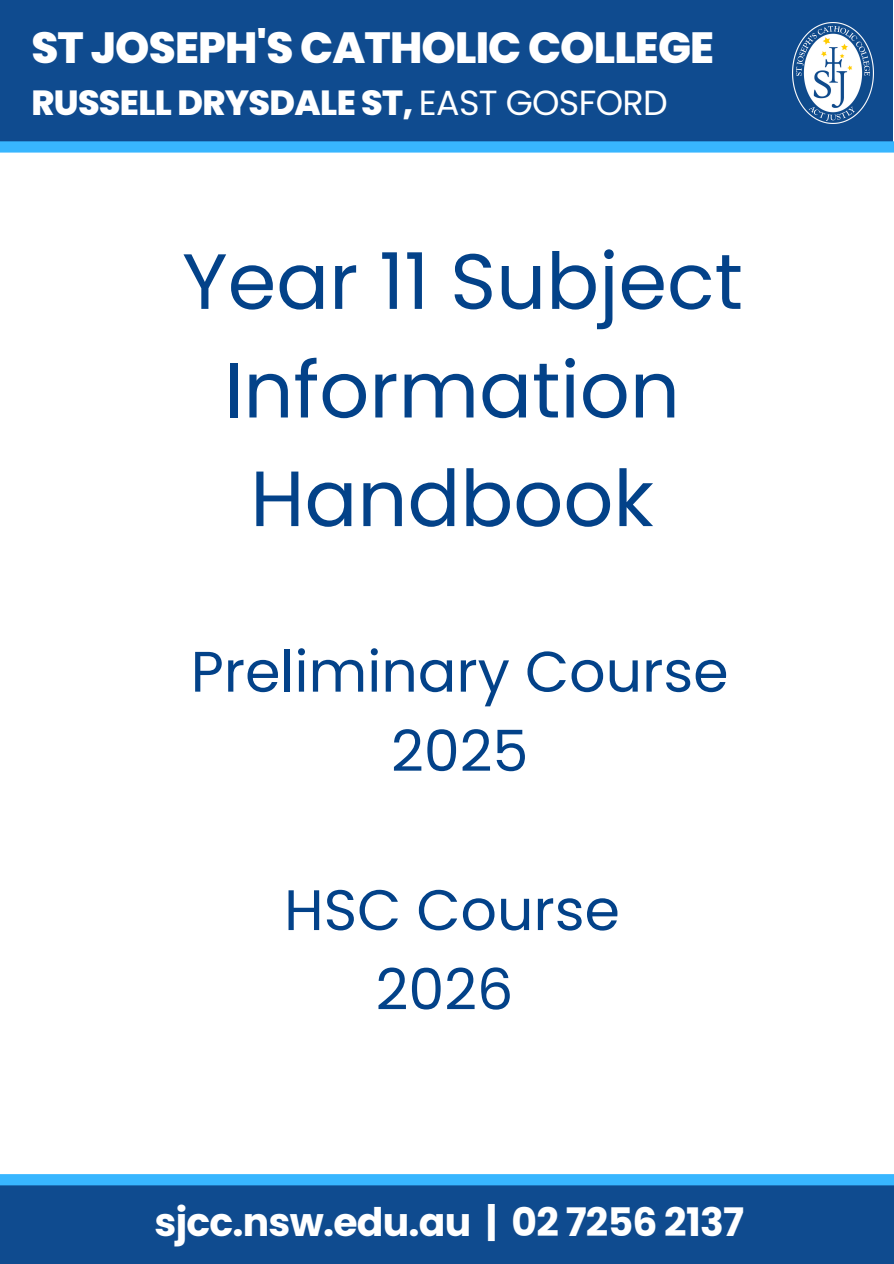
<style>
.page{position:relative;width:894px;height:1264px;background:#fff}
.page>*{position:absolute;margin:0;border:0;box-sizing:border-box;transform-origin:0 0}
.t1{font:78.15px/108.6px "Poppins";color:#034289;text-align:center}
.t2{font:57px/79.5px "Poppins";color:#034289;text-align:center}
.t3{font:800 43.65px "Poppins";letter-spacing:-.02em;color:#fff}
.t4{font:700 39.3px "Poppins";letter-spacing:-.02em;color:#fff}
.t5{font:800 34.8px "Poppins";letter-spacing:-.02em;color:#fff}
.s1{font-weight:400}
</style>
<div class="page">
<div style="left:0;top:0;width:892px;height:144px;background:#0f4b8f"></div>
<div style="left:0;top:1183px;width:893px;height:80px;background:#0f4b8f"></div>
<div style="left:0;top:141px;width:893px;height:12px;background:#38b6ff"></div>
<img style="left:792px;top:22px;width:80px;height:101px">
<div style="left:0;top:1174px;width:893px;height:11px;background:#38b6ff"></div>
<h3 class="t3" style="left:31px;top:17px;width:684px">ST JOSEPH'S CATHOLIC COLLEGE</h3>
<p class="t5" style="left:31px;top:78px;width:637px">RUSSELL DRYSDALE ST, <span class="s1">EAST GOSFORD</span></p>
<p class="t1" style="left:182px;top:227px;width:562px">Year 11 Subject<br>Information<br>Handbook</p>
<h1 class="t2" style="left:191px;top:632px;width:539px">Preliminary Course<br>2025</h1>
<h2 class="t2" style="left:284px;top:870px;width:337px">HSC Course<br>2026</h2>
<p class="t4" style="left:154px;top:1194px;width:591px">sjcc.nsw.edu.au | 02 7256 2137</p>
</div>
